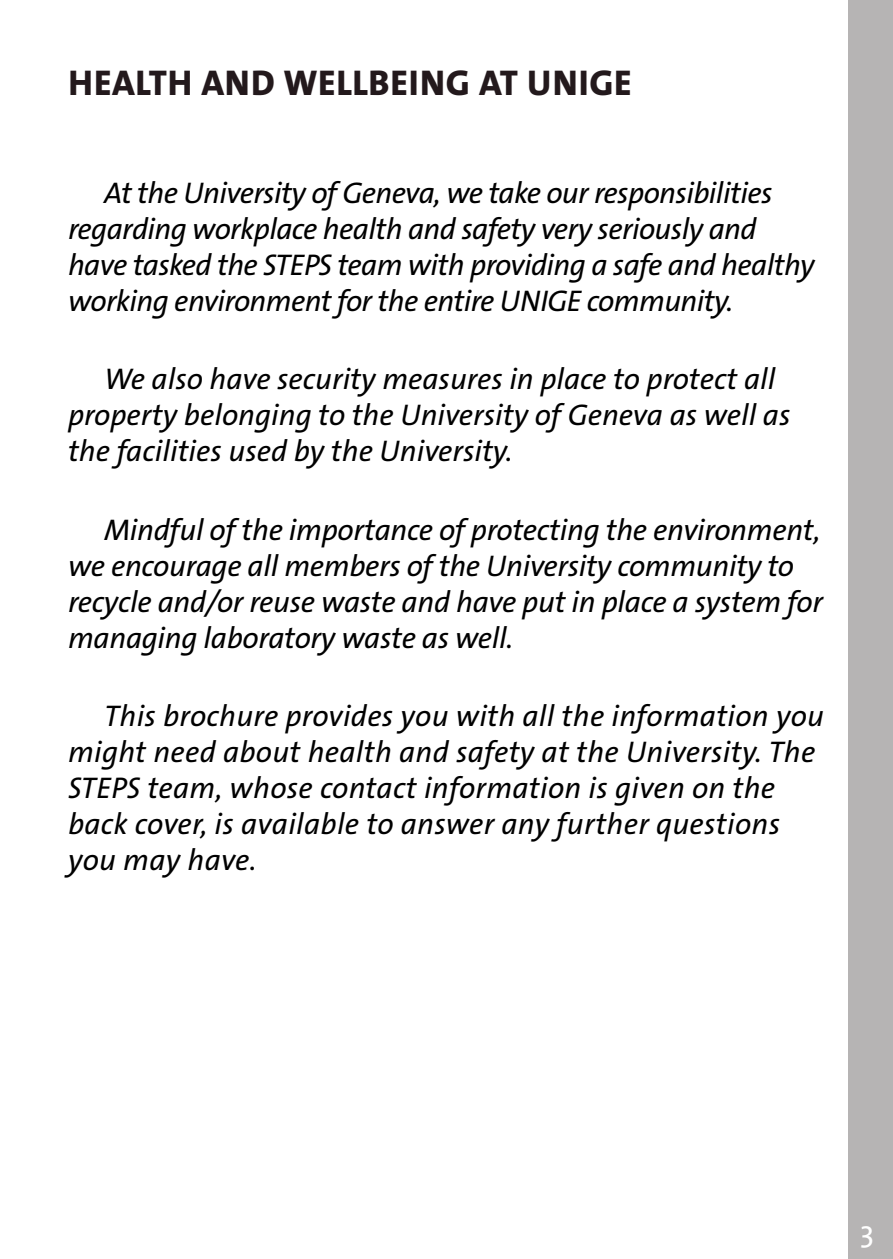
<style>
.page{position:relative;width:893px;height:1259px;background:#fff}
.page>*{position:absolute;margin:0;border:0;box-sizing:border-box;transform-origin:0 0}
.t1{font:800 36px "The Sans Os F";letter-spacing:.02em;color:#23191c}
.t2{font:italic 30px/36px "The Sans Os F";letter-spacing:-.01em;color:#000}
.t3{font:italic 30px/36px "The Sans Os F";letter-spacing:.01em;color:#000}
.t4{font:30px "The Sans Os F";color:#fff}
</style>
<div class="page">
<div style="left:848px;top:0;width:45px;height:1259px;background:#b6b4b4"></div>
<p class="t1" style="left:68px;top:59px;width:565px">HEALTH AND WELLBEING AT UNIGE</p>
<p class="t2" style="left:68px;top:175px;width:748px;text-indent:36px">At the University of Geneva, we take our responsibilities regarding workplace health and safety very seriously and have tasked the STEPS team with providing a safe and healthy working environment for the entire UNIGE community.</p>
<p class="t2" style="left:68px;top:361px;width:724px;text-indent:36px">We also have security measures in place to protect all property belonging to the University of Geneva as well as the facilities used by the University.</p>
<p class="t2" style="left:68px;top:512px;width:756px;text-indent:36px">Mindful of the importance of protecting the environment, we encourage all members of the University community to recycle and/or reuse waste and have put in place a system for managing laboratory waste as well.</p>
<p class="t3" style="left:68px;top:698px;width:758px;text-indent:36px">This brochure provides you with all the information you might need about health and safety at the University. The STEPS team, whose contact information is given on the back cover, is available to answer any further questions you may have.</p>
<p class="t4" style="left:860px;top:1212px;width:15px">3</p>
</div>
